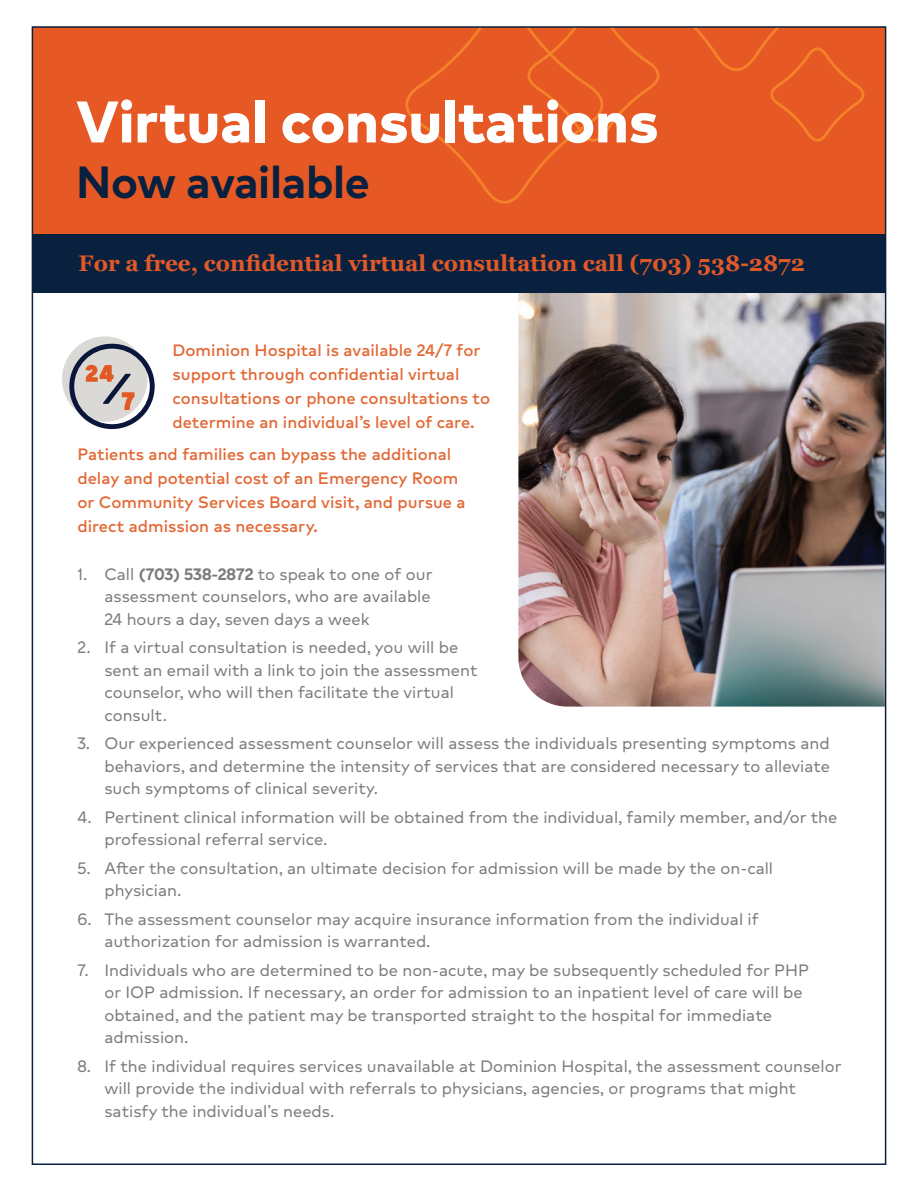
<style>
.page{position:relative;width:918px;height:1188px;background:#fff}
.page>*{position:absolute;margin:0;border:0;box-sizing:border-box;transform-origin:0 0}
.t1{font:800 58.5px "Markfor HCA";color:#fff}
.t2{font:700 45px "Markfor HCA";letter-spacing:-.01em;color:#09213e}
.t3{font:700 22.5px "Georgia";color:#e15929}
.t4{font:16.5px/22.5px "Markfor HCA";color:#7a7b7a}
.t5{font:500 16.5px/24px "Markfor HCA";color:#e36936}
.s1{font-weight:700}
</style>
<div class="page">
<img style="left:518px;top:293px;width:365px;height:414px">
<div style="left:32px;top:27px;width:854px;height:208px;background:#e65925"></div>
<svg style="left:405px;top:29px;width:460px;height:175px"></svg>
<div style="left:32px;top:234px;width:854px;height:59px;background:#09213e"></div>
<div style="left:62px;top:336px;width:85px;height:86px;background:#dad9d5;border-radius:50%"></div>
<svg style="left:69px;top:344px;width:86px;height:85px"></svg>
<h1 class="t1" style="left:76px;top:77px;width:584px">Virtual consultations</h1>
<h2 class="t2" style="left:76px;top:147px;width:295px">Now available</h2>
<h3 class="t3" style="left:79px;top:249px;width:728px">For a free, confidential virtual consultation call (703) 538-2872</h3>
<p class="t5" style="left:173px;top:337px;width:319px">Dominion Hospital is available 24/7 for support through confidential virtual consultations or phone consultations to determine an individual’s level of care.</p>
<p class="t5" style="left:77px;top:441px;width:390px">Patients and families can bypass the additional delay and potential cost of an Emergency Room or Community Services Board visit, and pursue a direct admission as necessary.</p>
<p class="t4" style="left:104px;top:563px;width:330px;text-align:justify;text-indent:-27px">1. Call <span class="s1">(703) 538-2872</span> to speak to one of our assessment counselors, who are available 24 hours a day, seven days a week</p>
<p class="t4" style="left:104px;top:636px;width:375px;text-indent:-27px">2. If a virtual consultation is needed, you will be sent an email with a link to join the assessment counselor, who will then facilitate the virtual consult.</p>
<p class="t4" style="left:104px;top:732px;width:727px;text-align:justify;text-indent:-27px">3. Our experienced assessment counselor will assess the individuals presenting symptoms and behaviors, and determine the intensity of services that are considered necessary to alleviate such symptoms of clinical severity.</p>
<p class="t4" style="left:104px;top:806px;width:734px;text-indent:-27px">4. Pertinent clinical information will be obtained from the individual, family member, and/or the professional referral service.</p>
<p class="t4" style="left:104px;top:857px;width:670px;text-indent:-27px">5. After the consultation, an ultimate decision for admission will be made by the on-call physician.</p>
<p class="t4" style="left:104px;top:908px;width:656px;text-indent:-27px">6. The assessment counselor may acquire insurance information from the individual if authorization for admission is warranted.</p>
<p class="t4" style="left:104px;top:959px;width:706px;text-indent:-27px">7. Individuals who are determined to be non-acute, may be subsequently scheduled for PHP or IOP admission. If necessary, an order for admission to an inpatient level of care will be obtained, and the patient may be transported straight to the hospital for immediate admission.</p>
<p class="t4" style="left:104px;top:1055px;width:739px;text-indent:-27px">8. If the individual requires services unavailable at Dominion Hospital, the assessment counselor will provide the individual with referrals to physicians, agencies, or programs that might satisfy the individual’s needs.</p>
</div>
